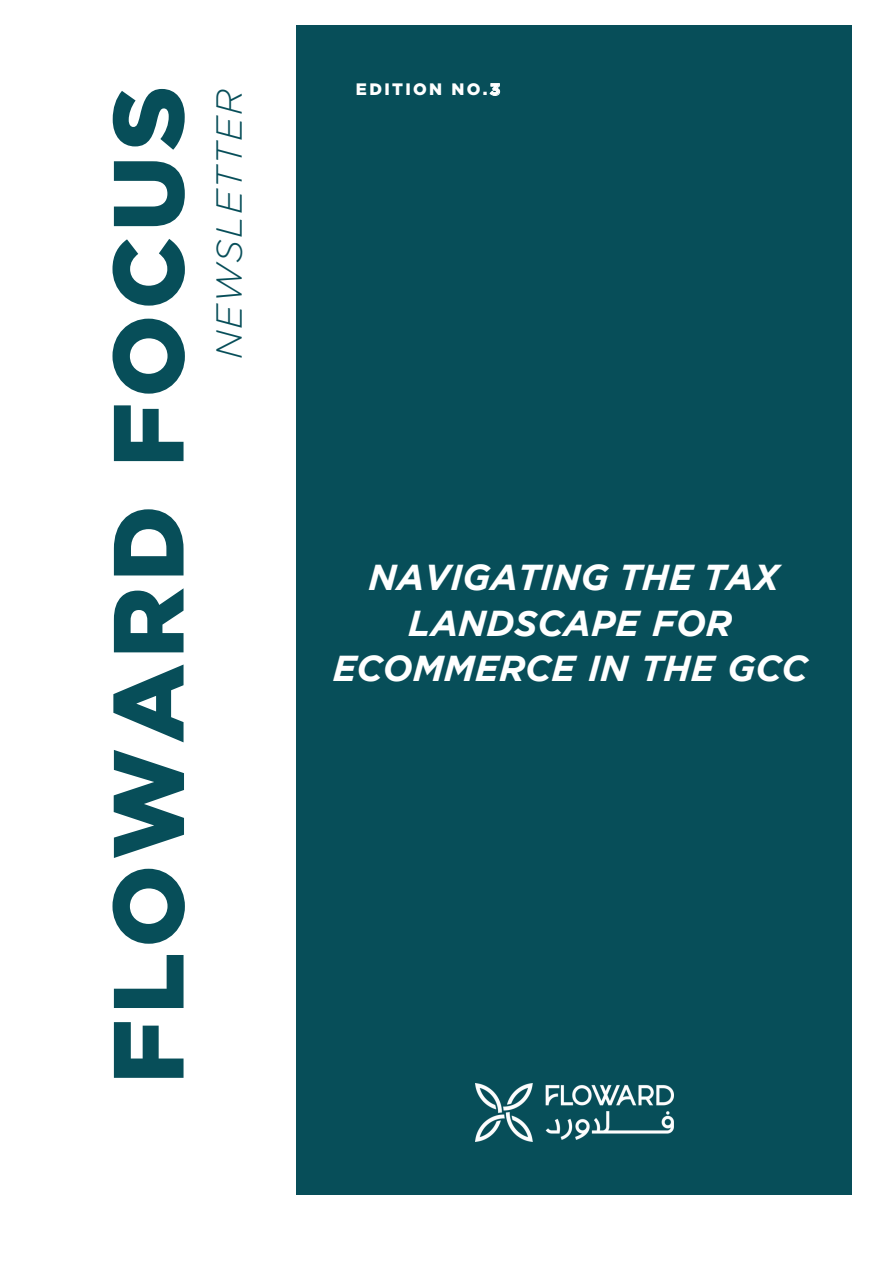
<style>
.page{position:relative;width:893px;height:1264px;background:#fff}
.page>*{position:absolute;margin:0;border:0;box-sizing:border-box;transform-origin:0 0}
.t1{font:900 99.45px "Gotham";letter-spacing:.055em;color:#074e59}
.t2{font:italic 700 36px/45.3px "Gotham";color:#fff;text-align:center}
.t3{font:italic 300 36px "Gotham";color:#074e59}
.t4{font:900 16.5px "Gotham";letter-spacing:.14em;color:#fff}
</style>
<div class="page">
<div style="left:296px;top:25px;width:556px;height:1169px;background:#074e59"></div>
<img style="left:475px;top:1083px;width:198px;height:58px">
<svg style="left:489px;top:83px;width:11px;height:13px"></svg>
<h1 class="t1" style="left:91px;top:1083px;width:999px;rotate:-90deg">FLOWARD FOCUS</h1>
<p class="t3" style="left:209px;top:359px;width:271px;rotate:-90deg">NEWSLETTER</p>
<p class="t4" style="left:356px;top:80px;width:146px">EDITION NO.3</p>
<p class="t2" style="left:332px;top:554px;width:476px">NAVIGATING THE TAX<br>LANDSCAPE FOR<br>ECOMMERCE IN THE GCC</p>
</div>
